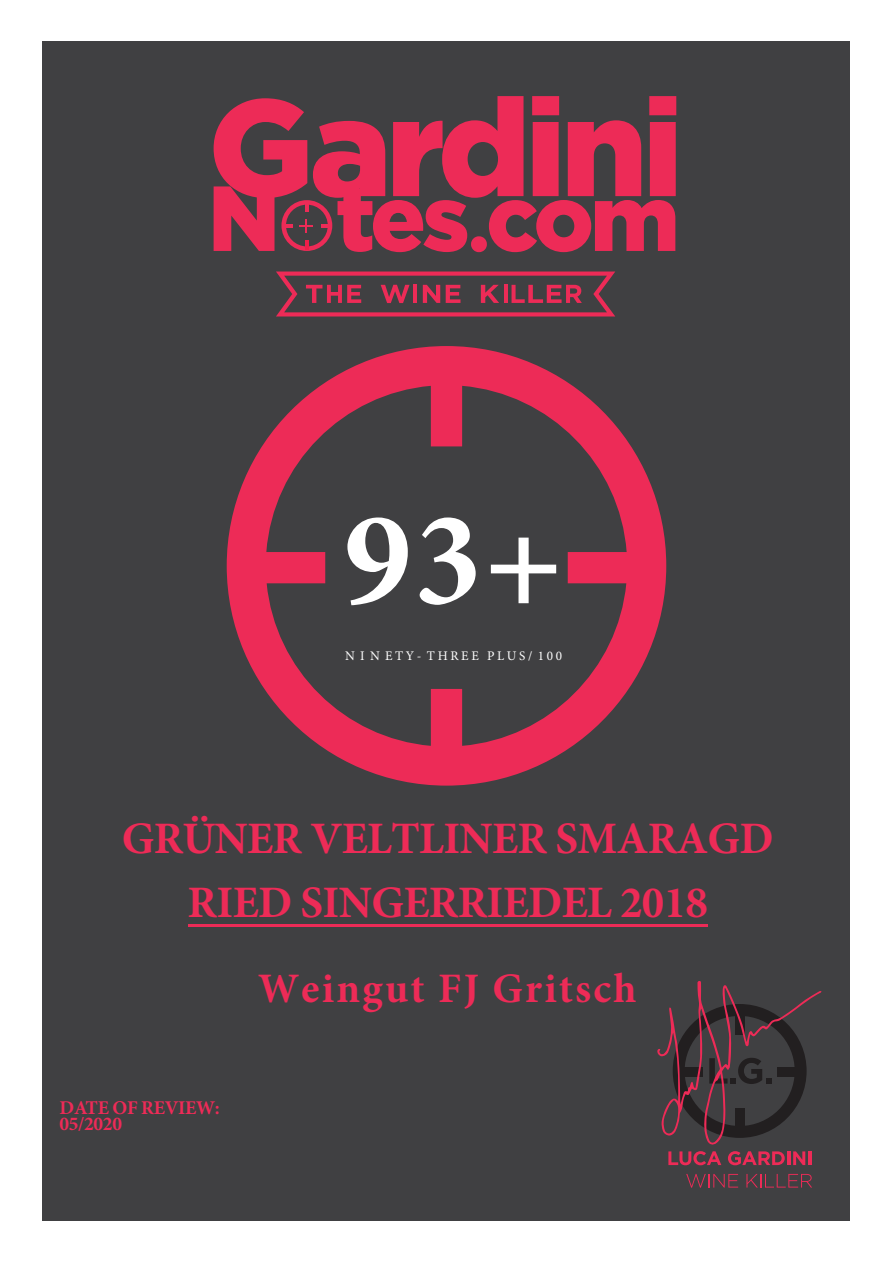
<style>
.page{position:relative;width:893px;height:1263px;background:#fff}
.page>*{position:absolute;margin:0;border:0;box-sizing:border-box;transform-origin:0 0}
.t1{font:700 135px "Minion Pro";color:#fff}
.t2{font:700 45px/63.6px "Minion Pro";letter-spacing:-.015em;color:#ed2b57;text-align:center}
.t3{font:700 42px "Minion Pro";letter-spacing:.05em;color:#ed2b57}
.t4{font:700 19.5px/15.8px "Minion Pro";letter-spacing:-.02em;color:#ed2b57}
.t5{font:13.2px "Minion Pro";letter-spacing:.2em;color:#fff}
</style>
<div class="page">
<div style="left:43px;top:41px;width:807px;height:1179px;background:#404042"></div>
<svg style="left:227px;top:346px;width:439px;height:440px"></svg>
<svg style="left:686px;top:1174px;width:52px;height:14px"></svg>
<svg style="left:746px;top:1174px;width:66px;height:13px"></svg>
<svg style="left:657px;top:981px;width:164px;height:184px"></svg>
<svg style="left:214px;top:96px;width:462px;height:156px"></svg>
<svg style="left:276px;top:271px;width:339px;height:45px"></svg>
<hr style="left:188px;top:925px;width:520px;height:2px;background:#ed2b57">
<h1 class="t1" style="left:344px;top:465px;width:220px">93+</h1>
<p class="t5" style="left:345px;top:647px;width:218px">N I N ETY- THREE PLUS/ 100</p>
<p class="t2" style="left:122px;top:806px;width:654px">GRÜNER VELTLINER SMARAGD<br>RIED SINGERRIEDEL 2018</p>
<p class="t4" style="left:60px;top:1099px;width:162px">DATE OF REVIEW:<br>05/2020</p>
<p class="t3" style="left:258px;top:959px;width:380px">Weingut FJ Gritsch</p>
</div>
